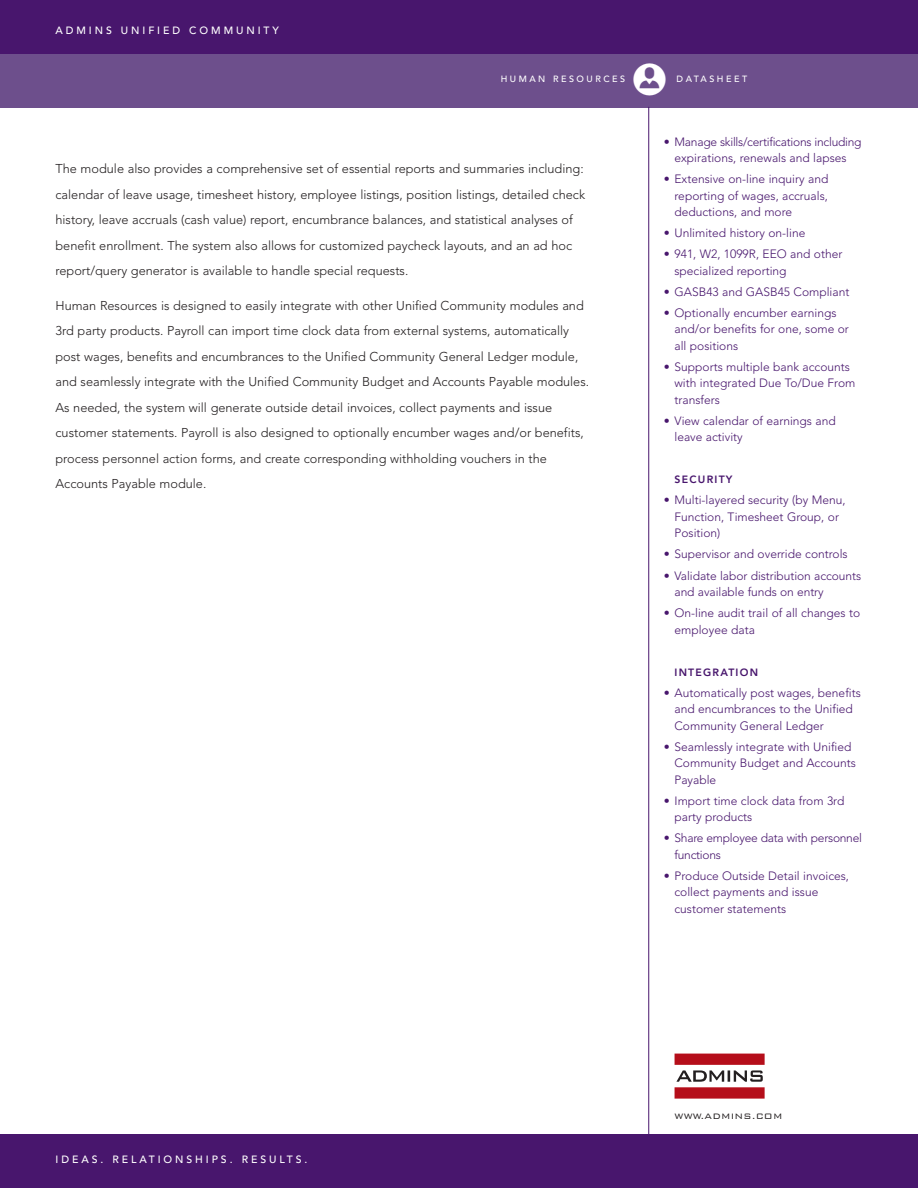
<style>
.page{position:relative;width:918px;height:1188px;background:#fff}
.page>*{position:absolute;margin:0;border:0;box-sizing:border-box;transform-origin:0 0}
.t1{font:54px "Admins Logo";color:#b50e1a}
.t2{font:300 12.75px/25.5px "Avenir";color:#231f20}
.t3{font:300 12px/16.5px "Avenir";color:#48166d}
.t4{font:300 12px/16.5px "Avenir";letter-spacing:-.02em;color:#48166d;text-align:center}
.t5{font:500 10.5px "Avenir";letter-spacing:.28em;color:#fff}
.t6{font:800 10.5px "Avenir";letter-spacing:.12em;color:#48166d}
.t7{font:300 10.5px "Bank Gothic BT";letter-spacing:.015em;color:#231f20}
.t8{font:500 9px "Avenir";letter-spacing:.28em;color:#fff}
.s1{color:#231f20}
</style>
<div class="page">
<div style="left:0;top:54px;width:918px;height:54px;background:#6d4f8c"></div>
<div style="left:0;top:0;width:918px;height:54px;background:#48166d"></div>
<hr style="left:648px;top:107px;width:1px;height:1027px;background:#48166d">
<div style="left:0;top:1134px;width:918px;height:54px;background:#48166d"></div>
<p class="t5" style="left:56px;top:26px;width:225px">ADMINS UNIFIED COMMUNITY</p>
<p class="t8" style="left:501px;top:75px;width:126px">HUMAN RESOURCES</p>
<p class="t8" style="left:633px;top:75px;width:116px">✔ DATASHEET</p>
<p class="t2" style="left:56px;top:157px;width:531px">The module also provides a comprehensive set of essential reports and summaries including: calendar of leave usage, timesheet history, employee listings, position listings, detailed check history, leave accruals (cash value) report, encumbrance balances, and statistical analyses of benefit enrollment. The system also allows for customized paycheck layouts, and an ad hoc report/query generator is available to handle special requests.</p>
<p class="t2" style="left:56px;top:293px;width:535px">Human Resources is designed to easily integrate with other Unified Community modules and 3rd party products. Payroll can import time clock data from external systems, automatically post wages, benefits and encumbrances to the Unified Community General Ledger module, and seamlessly integrate with the Unified Community Budget and Accounts Payable modules.<br>As needed, the system will generate outside detail invoices, collect payments and issue customer statements. Payroll is also designed to optionally encumber wages and/or benefits, process personnel action forms, and create corresponding withholding vouchers in the Accounts Payable module.</p>
<p class="t4" style="left:664px;top:134px;width:199px">• Manage skills/certifications including expirations, renewals and lapses</p>
<p class="t3" style="left:675px;top:172px;width:155px;text-align:justify;text-indent:-11px">• Extensive on-line inquiry and reporting of wages, accruals, deductions, and more</p>
<p class="t3" style="left:664px;top:226px;width:143px">• Unlimited history on-line</p>
<p class="t3" style="left:675px;top:247px;width:169px;text-indent:-11px">• 941, W2, 1099R, EEO and other specialized reporting</p>
<p class="t3" style="left:664px;top:284px;width:187px">• GASB43 and GASB45 Compliant</p>
<p class="t3" style="left:675px;top:305px;width:176px;text-indent:-11px">• Optionally encumber earnings and/or benefits for one, some or all positions</p>
<p class="t3" style="left:675px;top:359px;width:182px;text-indent:-11px">• Supports multiple bank accounts with integrated Due To/Due From transfers</p>
<p class="t3" style="left:675px;top:413px;width:163px;text-indent:-11px">• View calendar of earnings and leave activity</p>
<p class="t6" style="left:675px;top:475px;width:60px">SECURITY</p>
<p class="t3" style="left:675px;top:493px;width:172px;text-indent:-11px">• Multi-layered security (by Menu,<br>Function, Timesheet Group, or<br>Position)</p>
<p class="t3" style="left:664px;top:547px;width:186px">• Supervisor and override controls</p>
<p class="t3" style="left:675px;top:568px;width:188px;text-indent:-11px">• Validate labor distribution accounts and available funds on entry</p>
<p class="t3" style="left:675px;top:606px;width:187px;text-indent:-11px">• On-line audit trail of all changes to employee data</p>
<p class="t6" style="left:675px;top:668px;width:85px">INTEGRATION</p>
<p class="t3" style="left:675px;top:685px;width:188px;text-indent:-11px">• Automatically post wages, benefits and encumbrances to the Unified<br>Community General Ledger</p>
<p class="t3" style="left:675px;top:739px;width:183px;text-indent:-11px">• Seamlessly integrate with Unified<br>Community Budget and Accounts<br>Payable</p>
<p class="t3" style="left:675px;top:793px;width:171px;text-indent:-11px">• Import time clock data from 3rd party products</p>
<p class="t4" style="left:675px;top:831px;width:189px;text-align:left;text-indent:-11px">• Share employee data with personnel functions</p>
<p class="t3" style="left:675px;top:868px;width:176px;text-indent:-11px">• Produce Outside Detail invoices, collect payments and issue customer statements</p>
<p class="t5" style="left:56px;top:1156px;width:253px">IDEAS. RELATIONSHIPS. RESULTS.</p>
<h1 class="t1" style="left:675px;top:1043px;width:135px">1<span class="s1">2</span></h1>
<p class="t7" style="left:675px;top:1109px;width:110px">WWW.ADMINS.COM</p>
</div>
